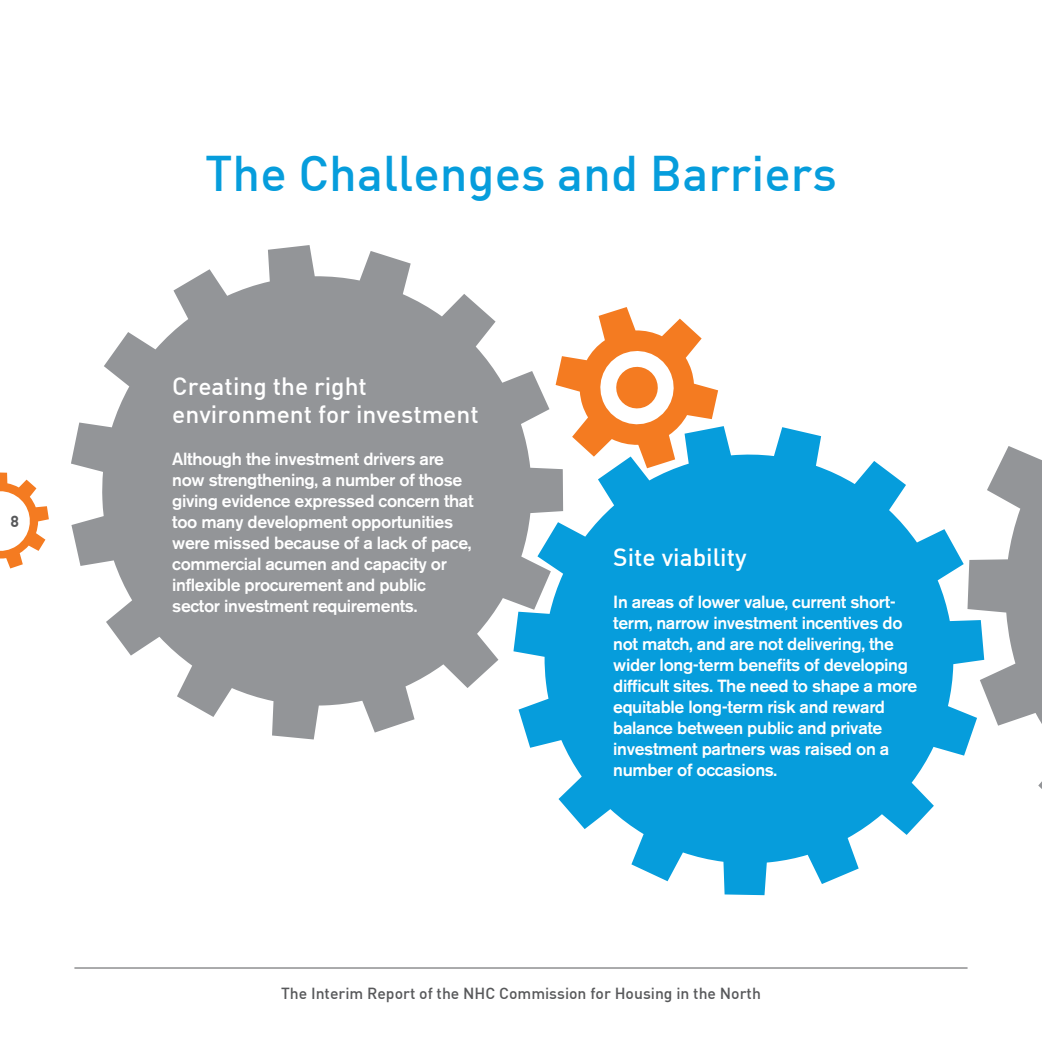
<style>
.page{position:relative;width:1042px;height:1042px;background:#fff}
.page>*{position:absolute;margin:0;border:0;box-sizing:border-box;transform-origin:0 0}
.t1{font:500 49px "DIN";color:#069ddc}
.t2{font:500 24.5px/28px "DIN";color:#fff}
.t3{font:500 17.5px/21px "Akzidenz Grotesk BE";letter-spacing:-.02em;color:#fff}
.t4{font:500 15.75px "DIN";color:#57585a}
.t5{font:700 15.75px "DIN Pro";color:#57585a}
</style>
<div class="page">
<hr style="left:74px;top:967px;width:893px;height:1px;background:#57585a">
<svg style="left:71px;top:245px;width:479px;height:494px;fill:#939598"></svg>
<svg style="left:984px;top:446px;width:58px;height:343px"></svg>
<svg style="left:513px;top:426px;width:471px;height:469px;fill:#069ddc"></svg>
<svg style="left:555px;top:307px;width:163px;height:161px"></svg>
<svg style="left:0;top:472px;width:49px;height:97px"></svg>
<p class="t5" style="left:11px;top:511px;width:10px">8</p>
<h1 class="t1" style="left:205px;top:142px;width:633px">The Challenges and Barriers</h1>
<h2 class="t2" style="left:172px;top:371px;width:308px">Creating the right environment for investment</h2>
<p class="t3" style="left:172px;top:448px;width:303px">Although the investment drivers are now strengthening, a number of those giving evidence expressed concern that too many development opportunities were missed because of a lack of pace, commercial acumen and capacity or inflexible procurement and public sector investment requirements.</p>
<h2 class="t2" style="left:613px;top:542px;width:135px">Site viability</h2>
<p class="t3" style="left:613px;top:591px;width:305px">In areas of lower value, current short&shy;term, narrow investment incentives do not match, and are not delivering, the wider long-term benefits of developing difficult sites. The need to shape a more equitable long-term risk and reward balance between public and private investment partners was raised on a number of occasions.</p>
<p class="t4" style="left:281px;top:983px;width:481px">The Interim Report of the NHC Commission for Housing in the North</p>
</div>
